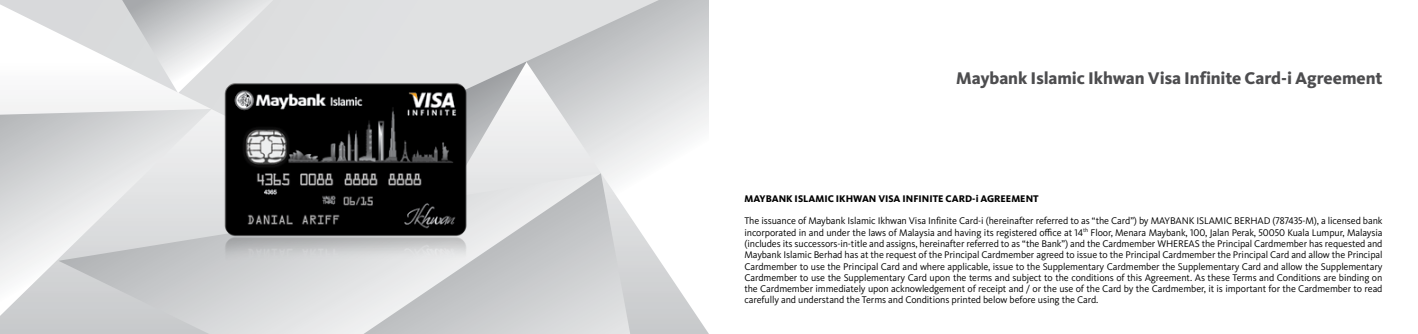
<style>
.page{position:relative;width:1418px;height:334px;background:#fff}
.page>*{position:absolute;margin:0;border:0;box-sizing:border-box;transform-origin:0 0}
.t1{font:800 17.5px "Kievit OT";letter-spacing:-.005em;color:#4d4d4f}
.t2{font:10px/11.2px "Kievit OT";letter-spacing:-.01em;color:#000;text-align:justify}
.t3{font:800 10px "Kievit OT";color:#000}
</style>
<div class="page">
<svg style="left:512px;top:0;width:197px;height:333px"></svg>
<svg style="left:0;top:0;width:659px;height:159px"></svg>
<svg style="left:0;top:109px;width:212px;height:206px;background:#dbdcdd"></svg>
<svg style="left:58px;top:173px;width:305px;height:160px;background:#d5d7d8"></svg>
<svg style="left:363px;top:173px;width:267px;height:160px;background:#d1d3d4"></svg>
<svg style="left:122px;top:0;width:151px;height:93px;background:#dbdcdd"></svg>
<img style="left:219px;top:77px;width:253px;height:221px">
<h1 class="t1" style="left:956px;top:68px;width:428px">Maybank Islamic Ikhwan Visa Inf inite Card-i Agreement</h1>
<p class="t3" style="left:744px;top:192px;width:296px">MAYBANK ISLAMIC IKHWAN VISA INFINITE CARD-i AGREEMENT</p>
<p class="t2" style="left:744px;top:215px;width:639px">The issuance of Maybank Islamic Ikhwan Visa Infinite Card-i (hereinafter referred to as “the Card”) by MAYBANK ISLAMIC BERHAD (787435-M), a licensed bank incorporated in and under the laws of Malaysia and having its registered office at 14<sup>th</sup> Floor, Menara Maybank, 100, Jalan Perak, 50050 Kuala Lumpur, Malaysia (includes its successors-in-title and assigns, hereinafter referred to as “the Bank”) and the Cardmember WHEREAS the Principal Cardmember has requested and Maybank Islamic Berhad has at the request of the Principal Cardmember agreed to issue to the Principal Cardmember the Principal Card and allow the Principal Cardmember to use the Principal Card and where applicable, issue to the Supplementary Cardmember the Supplementary Card and allow the Supplementary Cardmember to use the Supplementary Card upon the terms and subject to the conditions of this Agreement. As these Terms and Conditions are binding on the Cardmember immediately upon acknowledgement of receipt and / or the use of the Card by the Cardmember, it is important for the Cardmember to read carefully and understand the Terms and Conditions printed below before using the Card.</p>
</div>
